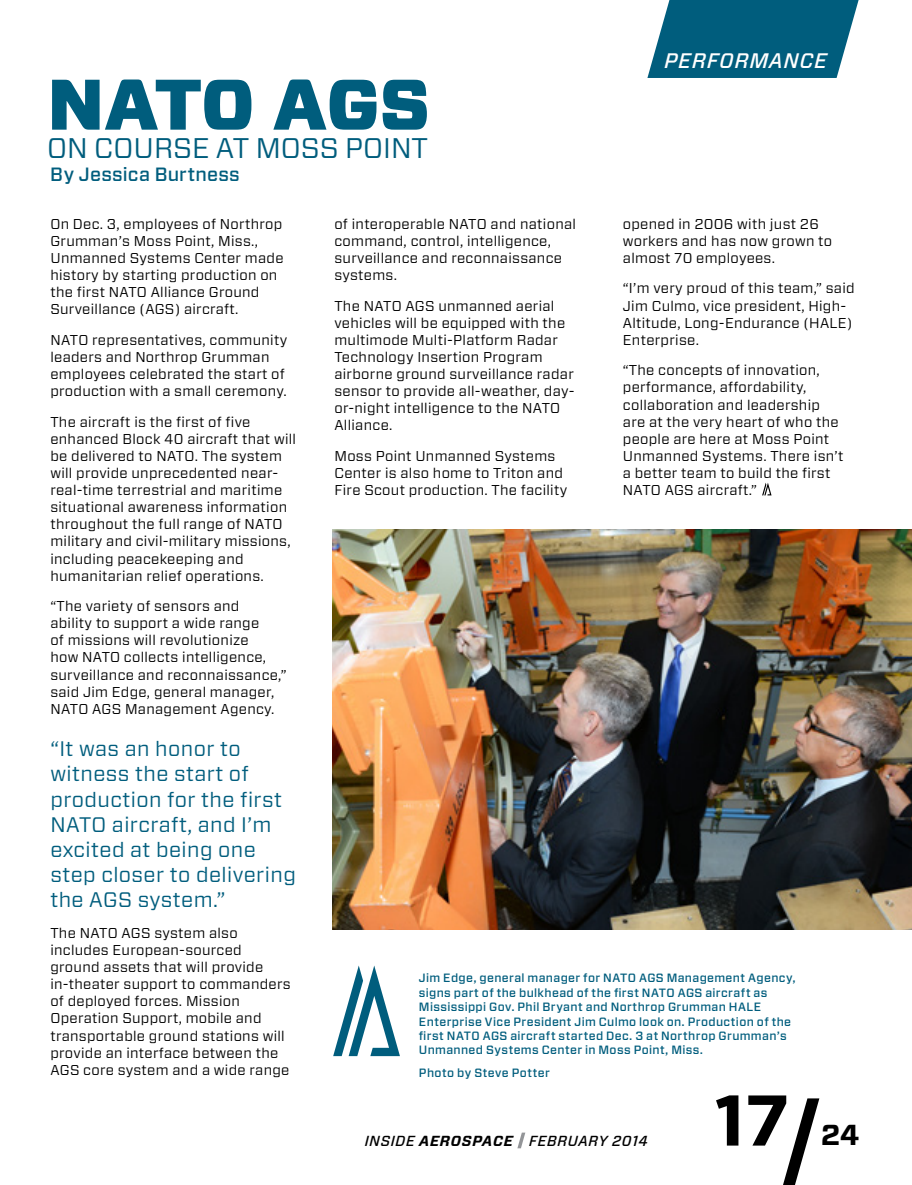
<style>
.page{position:relative;width:912px;height:1185px;background:#fff}
.page>*{position:absolute;margin:0;border:0;box-sizing:border-box;transform-origin:0 0}
.t1{font:700 71.55px "Forza";color:#000}
.t2{font:900 71.4px "Forza";letter-spacing:-.005em;color:#005d7d}
.t3{font:700 28.95px "Forza";color:#000}
.t4{font:28.35px "Forza";color:#005d7d}
.t5{font:21px/25.2px "Forza";letter-spacing:.02em;color:#005d7d}
.t6{font:italic 500 21px "Forza";letter-spacing:.05em;color:#fff}
.t7{font:500 19.2px "Forza";letter-spacing:.015em;color:#005d7d}
.t8{font:italic 500 14.55px "Forza";letter-spacing:.05em;color:#000}
.t9{font:14.25px/17.1px "Forza";letter-spacing:.02em;color:#000}
.t10{font:500 12px/14.4px "Forza";letter-spacing:.03em;color:#005d7d}
.s1{font-weight:700}
</style>
<div class="page">
<svg style="left:647px;top:0;width:212px;height:78px;background:#1b6e8b"></svg>
<svg style="left:783px;top:1098px;width:36px;height:87px"></svg>
<svg style="left:517px;top:1133px;width:8px;height:15px"></svg>
<svg style="left:762px;top:483px;width:9px;height:12px"></svg>
<svg style="left:333px;top:966px;width:67px;height:90px"></svg>
<img style="left:333px;top:530px;width:578px;height:399px">
<h3 class="t6" style="left:664px;top:46px;width:164px">PERFORMANCE</h3>
<h2 class="t2" style="left:47px;top:57px;width:384px">NATO AGS</h2>
<h3 class="t4" style="left:47px;top:129px;width:382px">ON COURSE AT MOSS POINT</h3>
<h3 class="t7" style="left:50px;top:161px;width:191px">By Jessica Burtness</h3>
<p class="t9" style="left:50px;top:215px;width:235px">On Dec. 3, employees of Northrop<br>Grumman’s Moss Point, Miss.,<br>Unmanned Systems Center made history by starting production on the first NATO Alliance Ground<br>Surveillance (AGS) aircraft.</p>
<p class="t9" style="left:50px;top:331px;width:238px">NATO representatives, community leaders and Northrop Grumman employees celebrated the start of production with a small ceremony.</p>
<p class="t9" style="left:50px;top:413px;width:247px">The aircraft is the first of five enhanced Block 40 aircraft that will be delivered to NATO. The system will provide unprecedented near&shy;real-time terrestrial and maritime situational awareness information throughout the full range of NATO military and civil-military missions, including peacekeeping and humanitarian relief operations.</p>
<p class="t9" style="left:50px;top:597px;width:237px">“The variety of sensors and<br>ability to support a wide range<br>of missions will revolutionize<br>how NATO collects intelligence, surveillance and reconnaissance,” said Jim Edge, general manager,<br>NATO AGS Management Agency.</p>
<h3 class="t5" style="left:50px;top:736px;width:247px">“It was an honor to witness the start of production for the first<br>NATO aircraft, and I’m excited at being one step closer to delivering the AGS system.”</h3>
<p class="t9" style="left:50px;top:924px;width:242px">The NATO AGS system also includes European-sourced ground assets that will provide in-theater support to commanders of deployed forces. Mission<br>Operation Support, mobile and transportable ground stations will provide an interface between the<br>AGS core system and a wide range</p>
<p class="t9" style="left:622px;top:215px;width:211px">opened in 2006 with just 26 workers and has now grown to almost 70 employees.</p>
<p class="t9" style="left:622px;top:280px;width:233px">“I’m very proud of this team,” said<br>Jim Culmo, vice president, High-<br>Altitude, Long-Endurance (HALE)<br>Enterprise.</p>
<p class="t9" style="left:622px;top:362px;width:222px">“The concepts of innovation, performance, affordability, collaboration and leadership are at the very heart of who the people are here at Moss Point<br>Unmanned Systems. There isn’t a better team to build the first<br>NATO AGS aircraft.”</p>
<p class="t9" style="left:334px;top:215px;width:243px">of interoperable NATO and national command, control, intelligence, surveillance and reconnaissance systems.</p>
<p class="t9" style="left:334px;top:297px;width:241px">The NATO AGS unmanned aerial vehicles will be equipped with the multimode Multi-Platform Radar<br>Technology Insertion Program airborne ground surveillance radar sensor to provide all-weather, day&shy;or-night intelligence to the NATO<br>Alliance.</p>
<p class="t9" style="left:334px;top:447px;width:234px">Moss Point Unmanned Systems<br>Center is also home to Triton and<br>Fire Scout production. The facility</p>
<p class="t10" style="left:419px;top:971px;width:378px">Jim Edge, general manager for NATO AGS Management Agency, signs part of the bulkhead of the first NATO AGS aircraft as Mississippi Gov. Phil Bryant and Northrop Grumman HALE Enterprise Vice President Jim Culmo look on. Production of the first NATO AGS aircraft started Dec. 3 at Northrop Grumman’s Unmanned Systems Center in Moss Point, Miss.</p>
<p class="t10" style="left:419px;top:1065px;width:132px">Photo by Steve Potter</p>
<p class="t8" style="left:364px;top:1131px;width:284px">INSIDE <span class="s1">AEROSPACE</span> FEBRUARY 2014</p>
<h1 class="t1" style="left:714px;top:1073px;width:76px">17</h1>
<h3 class="t3" style="left:820px;top:1116px;width:40px">24</h3>
</div>
